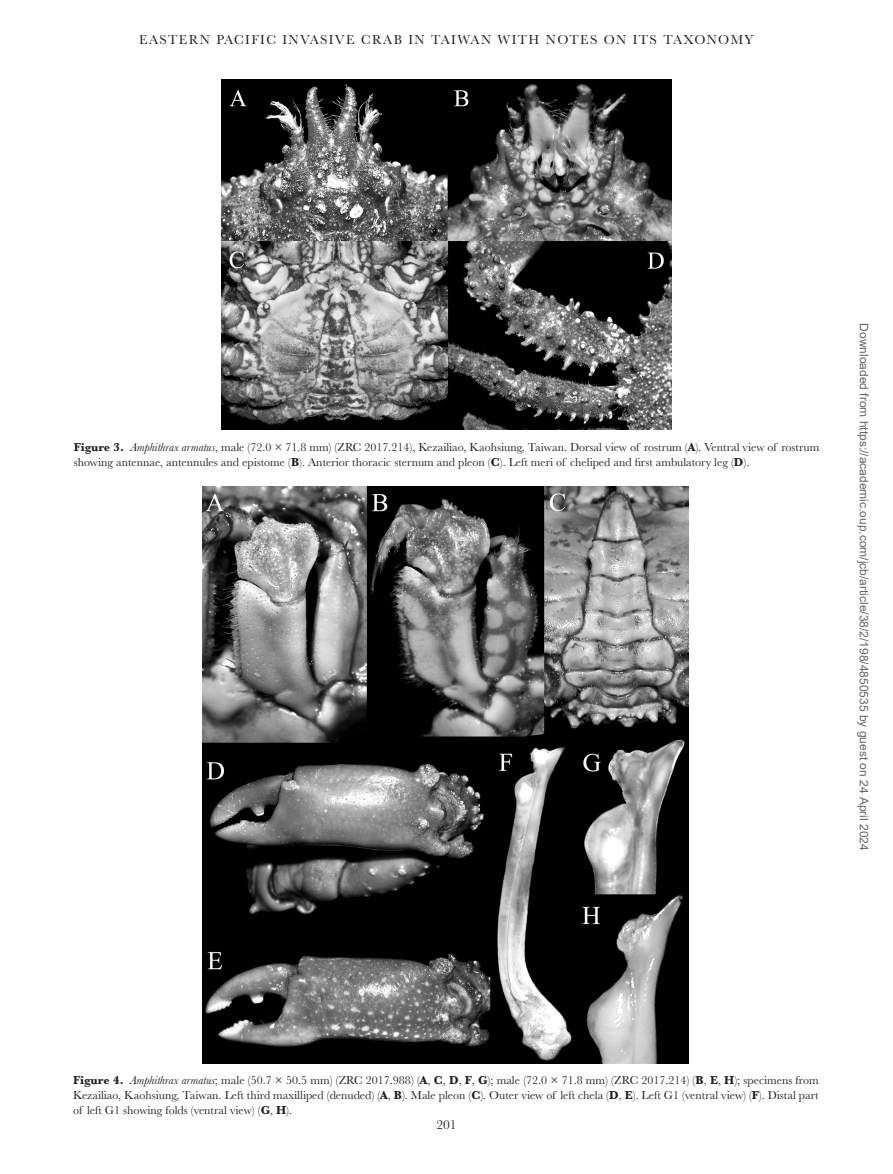
<style>
.page{position:relative;width:893px;height:1174px;background:#fff}
.page>*{position:absolute;margin:0;border:0;box-sizing:border-box;transform-origin:0 0}
.t1{font:13.5px "Baskerville MT Std";letter-spacing:.1em;color:#231f20}
.t2{font:12px/15px "Baskerville MT Std";color:#231f20}
.t3{font:12px "Arial";color:#666}
.s1{font-weight:700}
.s2{font-style:italic}
</style>
<div class="page">
<img style="left:221px;top:79px;width:450px;height:351px">
<img style="left:203px;top:486px;width:486px;height:577px">
<p class="t1" style="left:139px;top:32px;width:616px">EASTERN PACIFIC INVASIVE CRAB IN TAIWAN WITH NOTES ON ITS TAXONOMY</p>
<p class="t2" style="left:74px;top:439px;width:747px"><span class="s1">Figure 3.</span> <span class="s2">Amphithrax armatus</span>, male (72.0 × 71.8 mm) (ZRC 2017.214), Kezailiao, Kaohsiung, Taiwan. Dorsal view of rostrum (<span class="s1">A</span>). Ventral view of rostrum showing antennae, antennules and epistome (<span class="s1">B</span>). Anterior thoracic sternum and pleon (<span class="s1">C</span>). Left meri of cheliped and first ambulatory leg (<span class="s1">D</span>).</p>
<p class="t3" style="left:868px;top:323px;width:529px;rotate:90deg">Downloaded from https://academic.oup.com/jcb/article/38/2/198/4850535 by guest on 24 April 2024</p>
<p class="t2" style="left:73px;top:1072px;width:747px;text-align:justify"><span class="s1">Figure 4.</span> <span class="s2">Amphithrax armatus</span>; male (50.7 × 50.5 mm) (ZRC 2017.988) (<span class="s1">A</span>, <span class="s1">C</span>, <span class="s1">D</span>, <span class="s1">F</span>, <span class="s1">G</span>); male (72.0 × 71.8 mm) (ZRC 2017.214) (<span class="s1">B</span>, <span class="s1">E</span>, <span class="s1">H</span>); specimens from Kezailiao, Kaohsiung, Taiwan. Left third maxilliped (denuded) (<span class="s1">A</span>, <span class="s1">B</span>). Male pleon (<span class="s1">C</span>). Outer view of left chela (<span class="s1">D</span>, <span class="s1">E</span>). Left G1 (ventral view) (<span class="s1">F</span>). Distal part of left G1 showing folds (ventral view) (<span class="s1">G</span>, <span class="s1">H</span>).</p>
<p class="t1" style="left:436px;top:1116px;width:22px">201</p>
</div>
